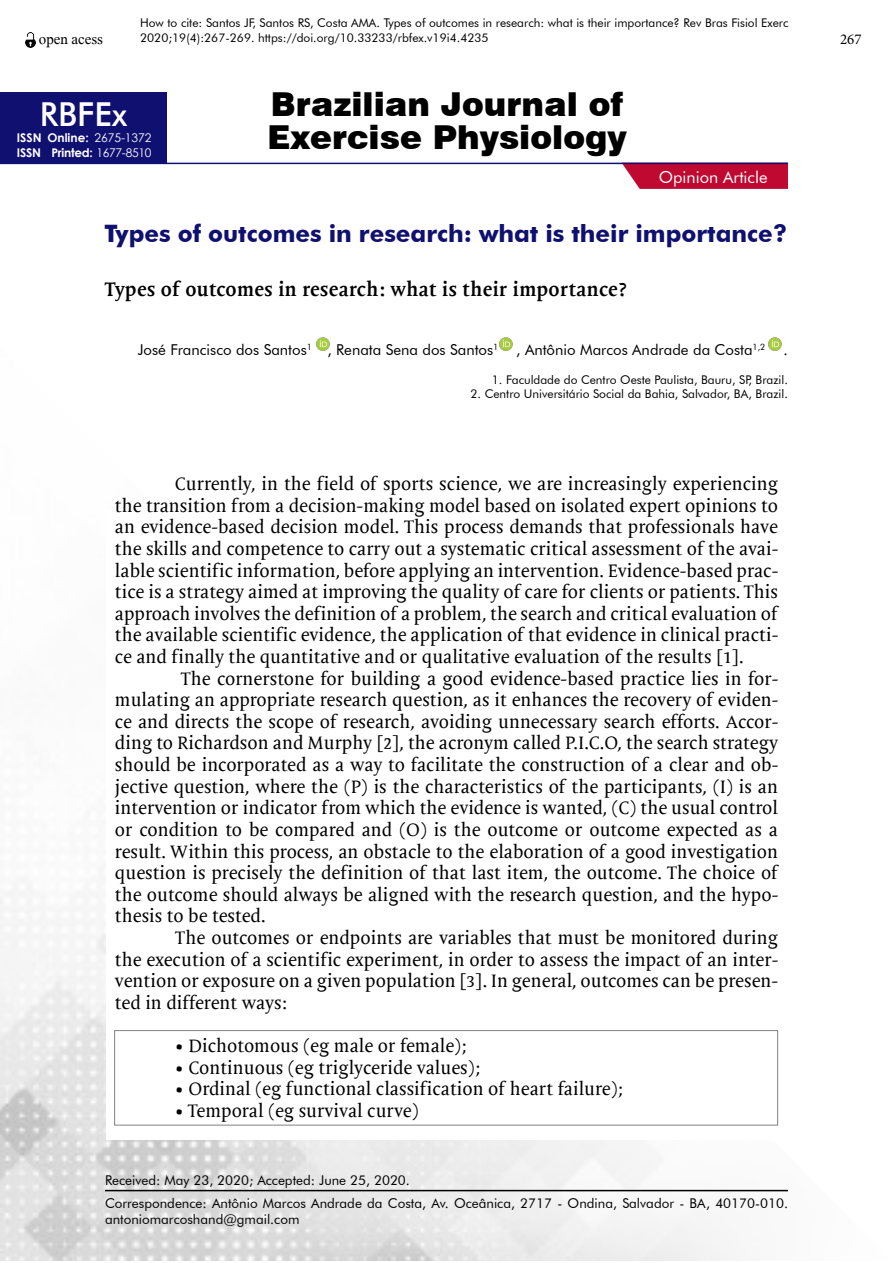
<style>
.page{position:relative;width:893px;height:1263px;background:#fff}
.page>*{position:absolute;margin:0;border:0;box-sizing:border-box;transform-origin:0 0}
.t1{font:900 33px "Swiss 721 BT";color:#000}
.t2{font:500 33px "Futura BT";color:#fff}
.t3{font:700 24px "Futura BT";color:#101070}
.t4{font:700 19.5px "Mantika Book W01";letter-spacing:.02em;color:#000}
.t5{font:18px/21.6px "Mantika Book W01";color:#000;text-align:justify}
.t6{font:16.5px "Futura BT";color:#fff}
.t7{font:15px "Futura BT";color:#000}
.t8{font:15px "David";color:#000}
.t9{font:15px "Minion Pro";color:#000}
.t10{font:13.5px/16.2px "Futura BT";color:#000}
.t11{font:12px/14.4px "Futura BT";color:#000}
.t12{font:700 12px/15.6px "Century Gothic";letter-spacing:-.02em;color:#fff}
.t13{font:12px "Century Gothic";color:#fff}
.s1{font-weight:400}
</style>
<div class="page">
<img style="left:0;top:869px;width:788px;height:392px">
<div style="left:106px;top:511px;width:681px;height:628px;background:#fff"></div>
<hr style="left:105px;top:1190px;width:683px;height:1px;background:#000">
<img style="left:25px;top:33px;width:10px;height:14px">
<div style="left:0;top:92px;width:167px;height:72px;background:#101070"></div>
<svg style="left:622px;top:164px;width:166px;height:25px;background:#c1173d"></svg>
<hr style="left:0;top:163px;width:788px;height:1px;background:#101070">
<img style="left:316px;top:337px;width:14px;height:14px">
<img style="left:499px;top:337px;width:14px;height:14px">
<img style="left:768px;top:337px;width:14px;height:14px">
<p class="t8" style="left:39px;top:31px;width:66px">open acess</p>
<p class="t11" style="left:140px;top:16px;width:650px">How to cite: Santos JF, Santos RS, Costa AMA. Types of outcomes in research: what is their importance? Rev Bras Fisiol Exerc<br>2020;19(4):267-269. https://doi.org/10.33233/rbfex.v19i4.4235</p>
<h1 class="t1" style="left:271px;top:84px;width:354px">Brazilian Journal of</h1>
<h1 class="t2" style="left:40px;top:95px;width:89px">RBFEx</h1>
<p class="t13" style="left:94px;top:130px;width:59px">2675-1372</p>
<h1 class="t1" style="left:267px;top:117px;width:361px">Exercise Physiology</h1>
<p class="t12" style="left:17px;top:129px;width:136px">ISSN Online:<br>ISSN Printed: <span class="s1">1677-8510</span></p>
<p class="t6" style="left:659px;top:167px;width:110px">Opinion Article</p>
<h2 class="t3" style="left:105px;top:219px;width:684px">Types of outcomes in research: what is their importance?</h2>
<p class="t4" style="left:105px;top:278px;width:523px">Types of outcomes in research: what is their importance?</p>
<p class="t7" style="left:138px;top:341px;width:652px">José Francisco dos Santos<sup>1</sup> , Renata Sena dos Santos<sup>1</sup> , Antônio Marcos Andrade da Costa<sup>1,2</sup> .</p>
<p class="t11" style="left:492px;top:372px;width:298px">1. Faculdade do Centro Oeste Paulista, Bauru, SP, Brazil.</p>
<p class="t11" style="left:470px;top:387px;width:319px">2. Centro Universitário Social da Bahia, Salvador, BA, Brazil.</p>
<p class="t5" style="left:115px;top:473px;width:665px;text-indent:60px">Currently, in the field of sports science, we are increasingly experiencing the transition from a decision-making model based on isolated expert opinions to an evidence-based decision model. This process demands that professionals have the skills and competence to carry out a systematic critical assessment of the avai&shy;lable scientific information, before applying an intervention. Evidence-based prac&shy;tice is a strategy aimed at improving the quality of care for clients or patients. This approach involves the definition of a problem, the search and critical evaluation of the available scientific evidence, the application of that evidence in clinical practi&shy;ce and finally the quantitative and or qualitative evaluation of the results [1].</p>
<p class="t5" style="left:115px;top:668px;width:665px;text-indent:65px">The cornerstone for building a good evidence-based practice lies in for&shy;mulating an appropriate research question, as it enhances the recovery of eviden&shy;ce and directs the scope of research, avoiding unnecessary search efforts. Accor&shy;ding to Richardson and Murphy [2], the acronym called P.I.C.O, the search strategy should be incorporated as a way to facilitate the construction of a clear and ob&shy;jective question, where the (P) is the characteristics of the participants, (I) is an intervention or indicator from which the evidence is wanted, (C) the usual control or condition to be compared and (O) is the outcome or outcome expected as a result. Within this process, an obstacle to the elaboration of a good investigation question is precisely the definition of that last item, the outcome. The choice of the outcome should always be aligned with the research question, and the hypo&shy;thesis to be tested.</p>
<p class="t5" style="left:115px;top:927px;width:665px;text-indent:60px">The outcomes or endpoints are variables that must be monitored during the execution of a scientific experiment, in order to assess the impact of an inter&shy;vention or exposure on a given population [3]. In general, outcomes can be presen&shy;ted in different ways:</p>
<p class="t5" style="left:175px;top:1035px;width:293px">• Dichotomous (eg male or female);</p>
<p class="t5" style="left:175px;top:1057px;width:307px">• Continuous (eg triglyceride values);</p>
<p class="t5" style="left:175px;top:1078px;width:450px">• Ordinal (eg functional classification of heart failure);</p>
<p class="t5" style="left:175px;top:1100px;width:245px">• Temporal (eg survival curve)</p>
<p class="t10" style="left:105px;top:1171px;width:306px">Received: May 23, 2020; Accepted: June 25, 2020.</p>
<p class="t10" style="left:105px;top:1195px;width:684px">Correspondence: Antônio Marcos Andrade da Costa, Av. Oceânica, 2717 - Ondina, Salvador - BA, 40170-010. antoniomarcoshand@gmail.com</p>
<p class="t9" style="left:840px;top:29px;width:23px">267</p>
</div>
